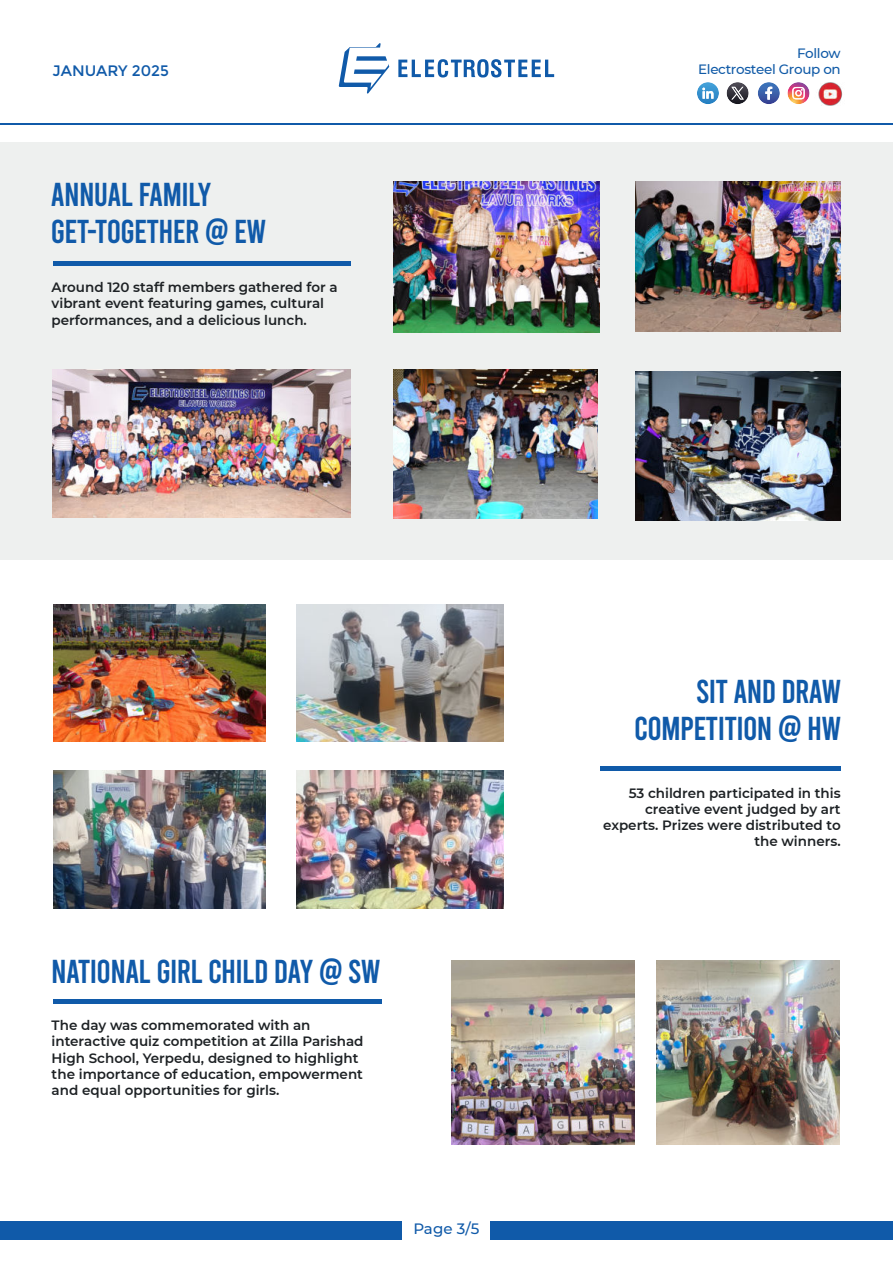
<style>
.page{position:relative;width:893px;height:1263px;background:#fff}
.page>*{position:absolute;margin:0;border:0;box-sizing:border-box;transform-origin:0 0}
.t1{font:33px/37.5px "Bebas";letter-spacing:-.02em;color:#105aa9;text-align:right}
.t2{font:15.15px "Montserrat";color:#105aa9}
.t3{font:500 15px "Montserrat";color:#105aa9}
.t4{font:600 13.5px/16.2px "Montserrat";color:#1d2124}
.t5{font:500 13.5px/16.2px "Montserrat";letter-spacing:-.025em;color:#105aa7;text-align:right}
</style>
<div class="page">
<div style="left:0;top:1221px;width:402px;height:18px;background:#105aa9"></div>
<div style="left:490px;top:1222px;width:403px;height:18px;background:#105aa9"></div>
<hr style="left:0;top:123px;width:893px;height:1px;background:#105aa9">
<svg style="left:339px;top:43px;width:50px;height:51px"></svg>
<svg style="left:398px;top:59px;width:156px;height:19px"></svg>
<div style="left:601px;top:766px;width:240px;height:5px;background:#105aa9"></div>
<img style="left:53px;top:604px;width:213px;height:138px">
<img style="left:297px;top:604px;width:206px;height:138px">
<img style="left:53px;top:771px;width:213px;height:137px">
<img style="left:297px;top:771px;width:206px;height:137px">
<div style="left:0;top:142px;width:893px;height:417px;background:#eef0ef"></div>
<div style="left:53px;top:261px;width:297px;height:5px;background:#105aa9"></div>
<img style="left:394px;top:370px;width:203px;height:149px">
<img style="left:635px;top:371px;width:205px;height:149px">
<img style="left:52px;top:369px;width:298px;height:148px">
<img style="left:394px;top:182px;width:205px;height:150px">
<img style="left:635px;top:182px;width:206px;height:150px">
<hr style="left:53px;top:999px;width:329px;height:4px;background:#105aa9">
<img style="left:452px;top:960px;width:182px;height:185px">
<img style="left:656px;top:960px;width:183px;height:184px">
<svg style="left:758px;top:82px;width:22px;height:22px"></svg>
<svg style="left:727px;top:82px;width:22px;height:22px"></svg>
<svg style="left:697px;top:82px;width:22px;height:22px"></svg>
<img style="left:818px;top:83px;width:25px;height:23px">
<svg style="left:787px;top:82px;width:22px;height:22px"></svg>
<p class="t2" style="left:53px;top:62px;width:118px">JANUARY 2025</p>
<h1 class="t1" style="left:51px;top:176px;width:217px;text-align:left">ANNUAL FAMILY<br>GET-TOGETHER @ EW</h1>
<p class="t4" style="left:52px;top:280px;width:288px">Around 120 staff members gathered for a vibrant event featuring games, cultural performances, and a delicious lunch.</p>
<p class="t5" style="left:698px;top:46px;width:144px">Follow<br>Electrosteel Group on</p>
<h1 class="t1" style="left:51px;top:953px;width:331px">NATIONAL GIRL CHILD DAY @ SW</h1>
<p class="t4" style="left:52px;top:1018px;width:313px">The day was commemorated with an interactive quiz competition at Zilla Parishad High School, Yerpedu, designed to highlight the importance of education, empowerment and equal opportunities for girls.</p>
<p class="t3" style="left:414px;top:1222px;width:67px">Page 3/5</p>
<h1 class="t1" style="left:634px;top:672px;width:209px">SIT AND DRAW<br>COMPETITION @ HW</h1>
<p class="t4" style="left:603px;top:786px;width:239px;text-align:right">53 children participated in this creative event judged by art experts. Prizes were distributed to the winners.</p>
</div>
